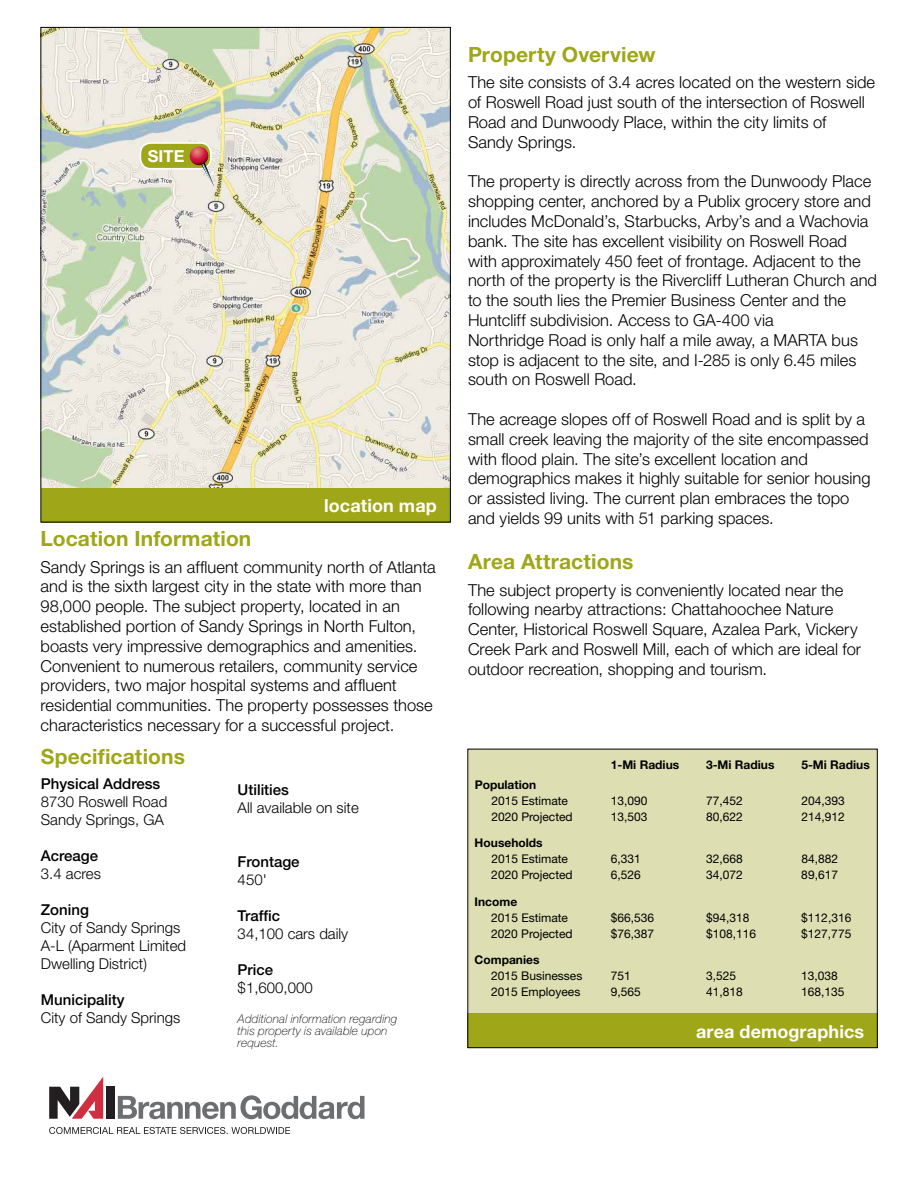
<style>
.page{position:relative;width:918px;height:1188px;background:#fff}
.page>*{position:absolute;margin:0;border:0;box-sizing:border-box;transform-origin:0 0}
.t1{font:700 21px "Helvetica Neue";letter-spacing:.005em;color:#9fa617}
.t2{font:700 18px "Helvetica Neue";letter-spacing:.005em;color:#fff}
.t3{font:700 16.65px "Helvetica Neue";color:#fff}
.t4{font:300 16.5px/19.8px "Helvetica Neue";color:#000}
.t5{font:300 15px/18px "Helvetica Neue";color:#000}
.t6{font:500 15px "Helvetica Neue";color:#000}
.t7{font:12px "Helvetica Neue";color:#000}
.t8{font:italic 100 12px/12px "Helvetica Neue";letter-spacing:.01em;color:#000}
.t9{font:700 12px "Helvetica Neue";color:#000}
</style>
<div class="page">
<div style="left:106px;top:1087px;width:8px;height:32px;background:#231f20"></div>
<svg style="left:49px;top:1077px;width:54px;height:42px"></svg>
<svg style="left:118px;top:1095px;width:246px;height:24px"></svg>
<svg style="left:49px;top:1127px;width:241px;height:7px"></svg>
<img style="left:42px;top:29px;width:407px;height:459px">
<div style="left:41px;top:488px;width:409px;height:34px;background:#9fa617"></div>
<div style="left:140px;top:143px;width:71px;height:26px;background:#9fa617;border-radius:10px"></div>
<div style="left:140px;top:142px;width:72px;height:28px;border:2px solid #fff;border-radius:10px"></div>
<svg style="left:188px;top:147px;width:26px;height:40px"></svg>
<div style="left:469px;top:749px;width:409px;height:266px;background:#dddfb2"></div>
<div style="left:467px;top:1014px;width:411px;height:34px;background:#9fa617"></div>
<div style="left:467px;top:749px;width:411px;height:299px;border:1px solid #000"></div>
<p class="t3" style="left:148px;top:146px;width:38px">SITE</p>
<p class="t2" style="left:324px;top:495px;width:114px">location map</p>
<p class="t1" style="left:40px;top:526px;width:212px">Location Information</p>
<p class="t4" style="left:40px;top:557px;width:397px">Sandy Springs is an affluent community north of Atlanta and is the sixth largest city in the state with more than 98,000 people. The subject property, located in an established portion of Sandy Springs in North Fulton, boasts very impressive demographics and amenities.<br>Convenient to numerous retailers, community service providers, two major hospital systems and affluent residential communities. The property possesses those characteristics necessary for a successful project.</p>
<p class="t1" style="left:41px;top:743px;width:146px">Specifications</p>
<p class="t6" style="left:41px;top:774px;width:121px">Physical Address</p>
<p class="t5" style="left:41px;top:792px;width:128px">8730 Roswell Road<br>Sandy Springs, GA</p>
<p class="t6" style="left:41px;top:846px;width:59px">Acreage</p>
<p class="t5" style="left:41px;top:864px;width:62px">3.4 acres</p>
<p class="t6" style="left:41px;top:900px;width:50px">Zoning</p>
<p class="t5" style="left:41px;top:918px;width:147px">City of Sandy Springs<br>A-L (Aparment Limited<br>Dwelling District)</p>
<p class="t6" style="left:41px;top:990px;width:85px">Municipality</p>
<p class="t5" style="left:41px;top:1008px;width:141px">City of Sandy Springs</p>
<p class="t6" style="left:238px;top:781px;width:53px">Utilities</p>
<p class="t5" style="left:238px;top:798px;width:123px">All available on site</p>
<p class="t6" style="left:238px;top:853px;width:63px">Frontage</p>
<p class="t5" style="left:238px;top:870px;width:31px">450'</p>
<p class="t6" style="left:238px;top:907px;width:44px">Traffic</p>
<p class="t5" style="left:238px;top:924px;width:112px">34,100 cars daily</p>
<p class="t6" style="left:238px;top:961px;width:37px">Price</p>
<p class="t5" style="left:238px;top:978px;width:77px">$1,600,000</p>
<p class="t8" style="left:238px;top:1013px;width:161px">Additional information regarding this property is available upon request.</p>
<p class="t1" style="left:468px;top:41px;width:189px">Property Overview</p>
<p class="t4" style="left:468px;top:72px;width:409px">The site consists of 3.4 acres located on the western side of Roswell Road just south of the intersection of Roswell Road and Dunwoody Place, within the city limits of Sandy Springs.</p>
<p class="t4" style="left:468px;top:171px;width:411px">The property is directly across from the Dunwoody Place shopping center, anchored by a Publix grocery store and includes McDonald’s, Starbucks, Arby’s and a Wachovia bank. The site has excellent visibility on Roswell Road with approximately 450 feet of frontage. Adjacent to the north of the property is the Rivercliff Lutheran Church and to the south lies the Premier Business Center and the Huntcliff subdivision. Access to GA-400 via<br>Northridge Road is only half a mile away, a MARTA bus stop is adjacent to the site, and I-285 is only 6.45 miles south on Roswell Road.</p>
<p class="t4" style="left:468px;top:409px;width:404px">The acreage slopes off of Roswell Road and is split by a small creek leaving the majority of the site encompassed with flood plain. The site’s excellent location and demographics makes it highly suitable for senior housing or assisted living. The current plan embraces the topo and yields 99 units with 51 parking spaces.</p>
<p class="t1" style="left:468px;top:549px;width:167px">Area Attractions</p>
<p class="t4" style="left:468px;top:580px;width:395px">The subject property is conveniently located near the following nearby attractions: Chattahoochee Nature Center, Historical Roswell Square, Azalea Park, Vickery Creek Park and Roswell Mill, each of which are ideal for outdoor recreation, shopping and tourism.</p>
<p class="t9" style="left:611px;top:757px;width:70px">1-Mi Radius</p>
<p class="t9" style="left:706px;top:757px;width:70px">3-Mi Radius</p>
<p class="t9" style="left:801px;top:757px;width:70px">5-Mi Radius</p>
<p class="t9" style="left:475px;top:777px;width:63px">Population</p>
<p class="t7" style="left:491px;top:793px;width:78px">2015 Estimate</p>
<p class="t7" style="left:611px;top:793px;width:38px">13,090</p>
<p class="t7" style="left:706px;top:793px;width:38px">77,452</p>
<p class="t7" style="left:801px;top:793px;width:45px">204,393</p>
<p class="t7" style="left:491px;top:809px;width:83px">2020 Projected</p>
<p class="t7" style="left:611px;top:809px;width:38px">13,503</p>
<p class="t7" style="left:706px;top:809px;width:38px">80,622</p>
<p class="t7" style="left:801px;top:809px;width:45px">214,912</p>
<p class="t9" style="left:475px;top:835px;width:69px">Households</p>
<p class="t7" style="left:491px;top:852px;width:78px">2015 Estimate</p>
<p class="t7" style="left:611px;top:852px;width:32px">6,331</p>
<p class="t7" style="left:706px;top:852px;width:38px">32,668</p>
<p class="t7" style="left:801px;top:852px;width:38px">84,882</p>
<p class="t7" style="left:491px;top:868px;width:83px">2020 Projected</p>
<p class="t7" style="left:611px;top:868px;width:32px">6,526</p>
<p class="t7" style="left:706px;top:868px;width:38px">34,072</p>
<p class="t7" style="left:801px;top:868px;width:38px">89,617</p>
<p class="t9" style="left:475px;top:894px;width:44px">Income</p>
<p class="t7" style="left:491px;top:910px;width:78px">2015 Estimate</p>
<p class="t7" style="left:611px;top:910px;width:45px">$66,536</p>
<p class="t7" style="left:706px;top:910px;width:45px">$94,318</p>
<p class="t7" style="left:801px;top:910px;width:52px">$112,316</p>
<p class="t7" style="left:491px;top:926px;width:83px">2020 Projected</p>
<p class="t7" style="left:611px;top:926px;width:45px">$76,387</p>
<p class="t7" style="left:706px;top:926px;width:52px">$108,116</p>
<p class="t7" style="left:801px;top:926px;width:52px">$127,775</p>
<p class="t9" style="left:475px;top:952px;width:66px">Companies</p>
<p class="t7" style="left:491px;top:969px;width:93px">2015 Businesses</p>
<p class="t7" style="left:611px;top:969px;width:22px">751</p>
<p class="t7" style="left:706px;top:969px;width:32px">3,525</p>
<p class="t7" style="left:801px;top:969px;width:38px">13,038</p>
<p class="t7" style="left:491px;top:985px;width:91px">2015 Employees</p>
<p class="t7" style="left:611px;top:985px;width:32px">9,565</p>
<p class="t7" style="left:706px;top:985px;width:38px">41,818</p>
<p class="t7" style="left:801px;top:985px;width:45px">168,135</p>
<p class="t2" style="left:696px;top:1020px;width:170px">area demographics</p>
</div>
